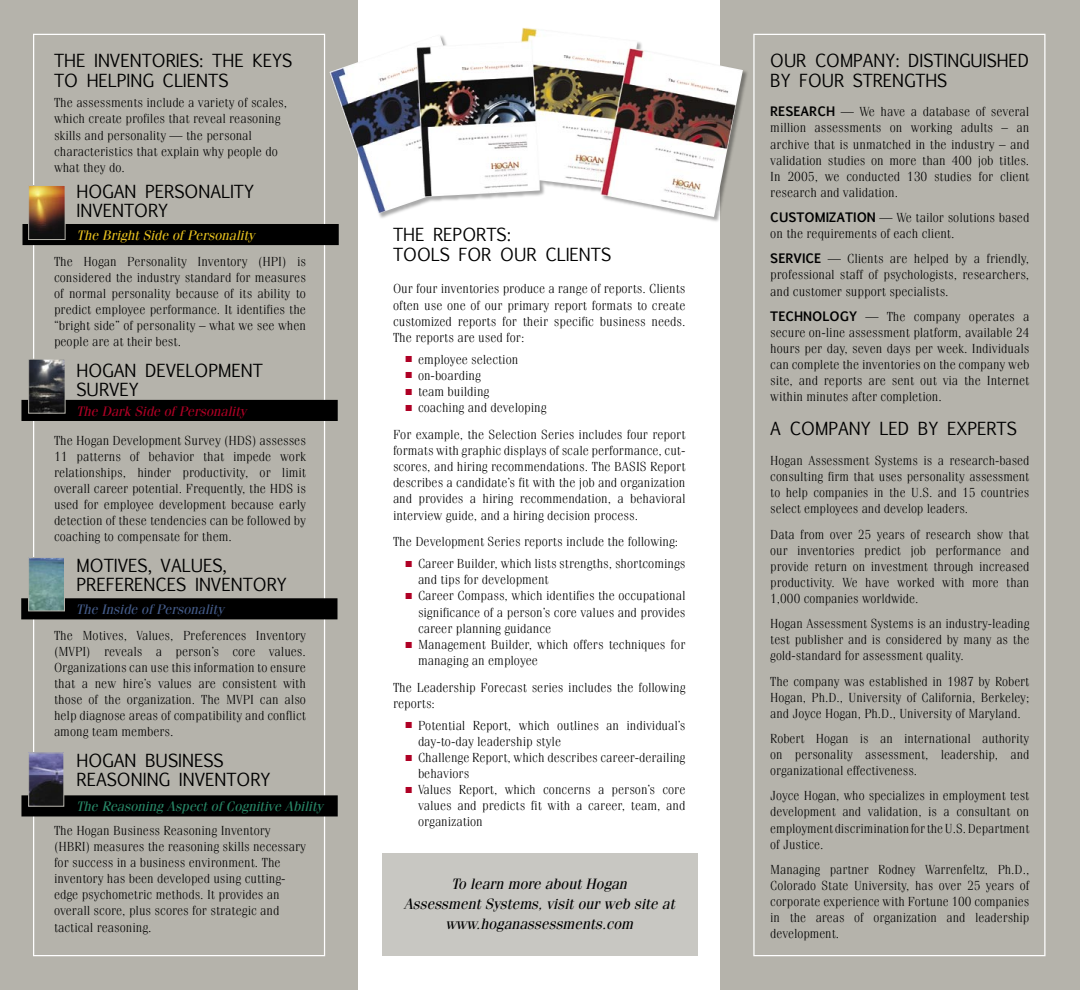
<style>
.page{position:relative;width:1080px;height:990px;background:#fff}
.page>*{position:absolute;margin:0;border:0;box-sizing:border-box;transform-origin:0 0}
.Subhead{font:17.25px/19.5px "Euphemia UCAS";color:#000}
.Personality_sides{font:17.25px/19.5px "Euphemia UCAS";color:#000}
.Inventory{font:17.25px/19.5px "Euphemia UCAS";color:#000}
.dark_side{font:italic 15px "Fenice";color:#000}
.bar_sides{font:italic 13.75px "Fenice";color:#288766}
.t1{font:italic 13.75px "Fenice";color:#e6c01f}
.bar_sides-2{font:italic 13.75px "Fenice";color:#af0025}
.bar_sides-3{font:italic 13.75px "Fenice";color:#445c8a}
.Body_copy{font:300 13.12px/16.1px "Fenice";color:#000;text-align:justify}
.bulleted{font:300 13.12px/16.1px "Fenice";color:#000}
.Subhead-2{font:300 13.12px/16.1px "Fenice";color:#000}
.s1{color:#af0025}
.s2{font-family:"Euphemia UCAS";font-weight:700;font-size:12.5px}
</style>
<div class="page">
<div style="left:720px;top:0;width:360px;height:990px;background:#b5b3ab"></div>
<div style="left:0;top:0;width:358px;height:990px;background:#b5b3ab"></div>
<div style="left:23px;top:225px;width:315px;height:19px;background:#000"></div>
<div style="left:23px;top:224px;width:316px;height:21px;border:1px solid #000"></div>
<div style="left:22px;top:401px;width:315px;height:19px;background:#000"></div>
<div style="left:21px;top:400px;width:317px;height:21px;border:1px solid #000"></div>
<div style="left:22px;top:599px;width:315px;height:20px;background:#000"></div>
<div style="left:21px;top:598px;width:317px;height:21px;border:1px solid #000"></div>
<div style="left:22px;top:796px;width:315px;height:20px;background:#000"></div>
<div style="left:21px;top:795px;width:317px;height:21px;border:1px solid #000"></div>
<div style="left:382px;top:853px;width:316px;height:102px;background:#c8c7c2"></div>
<div style="left:329px;top:27px;width:420px;height:196px;background:#000;opacity:.34"></div>
<img style="left:330px;top:27px;width:413px;height:190px">
<img style="left:30px;top:187px;width:33px;height:51px">
<div style="left:28px;top:185px;width:37px;height:55px;border:1px solid #b5b3ab"></div>
<img style="left:30px;top:361px;width:33px;height:50px">
<div style="left:28px;top:359px;width:37px;height:54px;border:1px solid #b5b3ab"></div>
<img style="left:30px;top:755px;width:32px;height:50px">
<div style="left:28px;top:753px;width:36px;height:54px;border:1px solid #b5b3ab"></div>
<img style="left:30px;top:559px;width:33px;height:50px">
<div style="left:28px;top:557px;width:37px;height:54px;border:1px solid #b5b3ab"></div>
<p class="Subhead" style="left:54px;top:51px;width:240px">THE INVENTORIES: THE KEYS<br>TO HELPING CLIENTS</p>
<p class="Body_copy" style="left:54px;top:95px;width:235px;text-align:left">The assessments include a variety of scales, which create profiles that reveal reasoning skills and personality — the personal characteristics that explain why people do what they do.</p>
<p class="Inventory" style="left:77px;top:181px;width:179px">HOGAN PERSONALITY<br>INVENTORY</p>
<p class="Body_copy" style="left:54px;top:253px;width:254px">The Hogan Personality Inventory (HPI) is considered the industry standard for measures of normal personality because of its ability to predict employee performance. It identifies the “bright side” of personality – what we see when people are at their best.</p>
<p class="Personality_sides" style="left:77px;top:360px;width:188px">HOGAN DEVELOPMENT<br>SURVEY</p>
<p class="Body_copy" style="left:54px;top:432px;width:254px">The Hogan Development Survey (HDS) assesses 11 patterns of behavior that impede work relationships, hinder productivity, or limit overall career potential. Frequently, the HDS is used for employee development because early detection of these tendencies can be followed by coaching to compensate for them.</p>
<p class="Personality_sides" style="left:77px;top:555px;width:212px">MOTIVES, VALUES,<br>PREFERENCES INVENTORY</p>
<p class="Body_copy" style="left:54px;top:627px;width:254px">The Motives, Values, Preferences Inventory (MVPI) reveals a person’s core values.<br>Organizations can use this information to ensure that a new hire’s values are consistent with those of the organization. The MVPI can also help diagnose areas of compatibility and conflict among team members.</p>
<p class="Personality_sides" style="left:77px;top:751px;width:196px">HOGAN BUSINESS<br>REASONING INVENTORY</p>
<p class="Subhead-2" style="left:54px;top:822px;width:254px">The Hogan Business Reasoning Inventory (HBRI) measures the reasoning skills necessary for success in a business environment. The inventory has been developed using cutting&shy;edge psychometric methods. It provides an overall score, plus scores for strategic and tactical reasoning.</p>
<p class="t1" style="left:77px;top:227px;width:179px">The Bright Side of Personality</p>
<p class="bar_sides-2" style="left:76px;top:403px;width:171px">The Dark Side of Personality</p>
<p class="bar_sides-3" style="left:76px;top:601px;width:149px">The Inside of Personality</p>
<p class="bar_sides" style="left:76px;top:798px;width:248px">The Reasoning Aspect of Cognitive Ability</p>
<p class="Subhead" style="left:393px;top:225px;width:120px">THE REPORTS:</p>
<p class="Subhead" style="left:393px;top:244px;width:220px">TOOLS FOR OUR CLIENTS</p>
<p class="Body_copy" style="left:393px;top:281px;width:294px">Our four inventories produce a range of reports. Clients often use one of our primary report formats to create customized reports for their specific business needs.<br>The reports are used for:</p>
<p class="bulleted" style="left:406px;top:351px;width:114px"><span class="s1">■</span> employee selection</p>
<p class="bulleted" style="left:406px;top:367px;width:77px"><span class="s1">■</span> on-boarding</p>
<p class="bulleted" style="left:406px;top:383px;width:85px"><span class="s1">■</span> team building</p>
<p class="bulleted" style="left:406px;top:399px;width:143px"><span class="s1">■</span> coaching and developing</p>
<p class="Body_copy" style="left:393px;top:426px;width:294px">For example, the Selection Series includes four report formats with graphic displays of scale performance, cut&shy;scores, and hiring recommendations. The BASIS Report describes a candidate’s fit with the job and organization and provides a hiring recommendation, a behavioral interview guide, and a hiring decision process.</p>
<p class="Body_copy" style="left:393px;top:534px;width:287px">The Development Series reports include the following:</p>
<p class="bulleted" style="left:418px;top:555px;width:269px;text-indent:-12px"><span class="s1">■</span> Career Builder, which lists strengths, shortcomings and tips for development</p>
<p class="bulleted" style="left:418px;top:588px;width:269px;text-align:justify;text-indent:-12px"><span class="s1">■</span> Career Compass, which identifies the occupational significance of a person’s core values and provides career planning guidance</p>
<p class="bulleted" style="left:418px;top:636px;width:269px;text-indent:-12px"><span class="s1">■</span> Management Builder, which offers techniques for managing an employee</p>
<p class="Body_copy" style="left:393px;top:679px;width:294px">The Leadership Forecast series includes the following reports:</p>
<p class="bulleted" style="left:418px;top:717px;width:269px;text-indent:-12px"><span class="s1">■</span> Potential Report, which outlines an individual’s day-to-day leadership style</p>
<p class="bulleted" style="left:418px;top:749px;width:269px;text-indent:-12px"><span class="s1">■</span> Challenge Report, which describes career-derailing behaviors</p>
<p class="bulleted" style="left:418px;top:781px;width:269px;text-align:justify;text-indent:-12px"><span class="s1">■</span> Values Report, which concerns a person’s core values and predicts fit with a career, team, and organization</p>
<p class="dark_side" style="left:451px;top:875px;width:177px">To learn more about Hogan</p>
<p class="dark_side" style="left:404px;top:895px;width:272px">Assessment Systems, visit our web site at</p>
<p class="dark_side" style="left:445px;top:915px;width:189px">www.hoganassessments.com</p>
<p class="Subhead" style="left:770px;top:51px;width:260px">OUR COMPANY: DISTINGUISHED<br>BY FOUR STRENGTHS</p>
<p class="Body_copy" style="left:770px;top:104px;width:261px"><span class="s2">RESEARCH</span> — We have a database of several million assessments on working adults – an archive that is unmatched in the industry – and validation studies on more than 400 job titles.<br>In 2005, we conducted 130 studies for client research and validation.</p>
<p class="Body_copy" style="left:770px;top:209px;width:261px"><span class="s2">CUSTOMIZATION</span> — We tailor solutions based on the requirements of each client.</p>
<p class="Body_copy" style="left:770px;top:251px;width:261px"><span class="s2">SERVICE</span> — Clients are helped by a friendly, professional staff of psychologists, researchers, and customer support specialists.</p>
<p class="Body_copy" style="left:770px;top:308px;width:261px"><span class="s2">TECHNOLOGY</span> — The company operates a secure on-line assessment platform, available 24 hours per day, seven days per week. Individuals can complete the inventories on the company web site, and reports are sent out via the Internet within minutes after completion.</p>
<p class="Subhead" style="left:770px;top:419px;width:248px">A COMPANY LED BY EXPERTS</p>
<p class="Body_copy" style="left:770px;top:452px;width:261px">Hogan Assessment Systems is a research-based consulting firm that uses personality assessment to help companies in the U.S. and 15 countries select employees and develop leaders.</p>
<p class="Body_copy" style="left:770px;top:526px;width:261px">Data from over 25 years of research show that our inventories predict job performance and provide return on investment through increased productivity. We have worked with more than 1,000 companies worldwide.</p>
<p class="Body_copy" style="left:770px;top:615px;width:261px">Hogan Assessment Systems is an industry-leading test publisher and is considered by many as the gold-standard for assessment quality.</p>
<p class="Body_copy" style="left:770px;top:673px;width:261px">The company was established in 1987 by Robert Hogan, Ph.D., University of California, Berkeley; and Joyce Hogan, Ph.D., University of Maryland.</p>
<p class="Body_copy" style="left:770px;top:730px;width:261px">Robert Hogan is an international authority on personality assessment, leadership, and organizational effectiveness.</p>
<p class="Body_copy" style="left:770px;top:788px;width:261px">Joyce Hogan, who specializes in employment test development and validation, is a consultant on employment discrimination for the U.S. Department of Justice.</p>
<p class="Body_copy" style="left:770px;top:861px;width:261px">Managing partner Rodney Warrenfeltz, Ph.D., Colorado State University, has over 25 years of corporate experience with Fortune 100 companies in the areas of organization and leadership development.</p>
</div>
